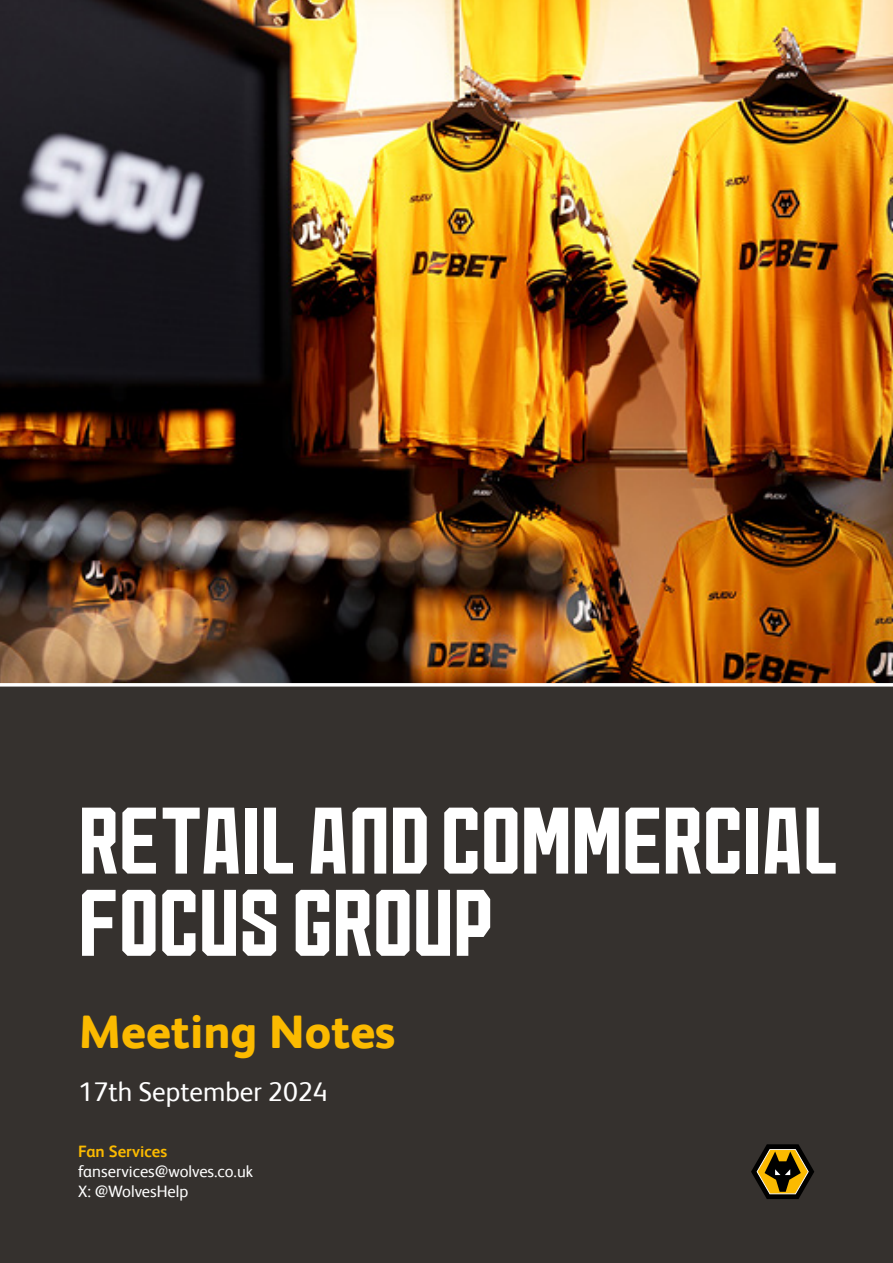
<style>
.page{position:relative;width:893px;height:1263px;background:#35312e}
.page>*{position:absolute;margin:0;border:0;box-sizing:border-box;transform-origin:0 0}
.t1{font:99.15px/82.2px "Wolves";color:#fff}
.t2{font:800 47.1px "FS Albert Pro";color:#fbba00}
.t3{font:27px "FS Albert Pro";color:#fff}
.t4{font:16.5px/19.8px "FS Albert Pro";color:#fff}
.t5{font:700 16.5px "FS Albert Pro";color:#fbba00}
</style>
<div class="page">
<img style="left:0;top:0;width:893px;height:686px">
<svg style="left:751px;top:1144px;width:63px;height:55px"></svg>
<h1 class="t1" style="left:79px;top:805px;width:762px">RETAIL AND COMMERCIAL<br>FOCUS GROUP</h1>
<h2 class="t2" style="left:79px;top:995px;width:318px">Meeting Notes</h2>
<h3 class="t3" style="left:79px;top:1072px;width:251px">17th September 2024</h3>
<p class="t5" style="left:78px;top:1140px;width:90px">Fan Services</p>
<p class="t4" style="left:78px;top:1160px;width:176px">fanservices@wolves.co.uk<br>X: @WolvesHelp</p>
</div>
